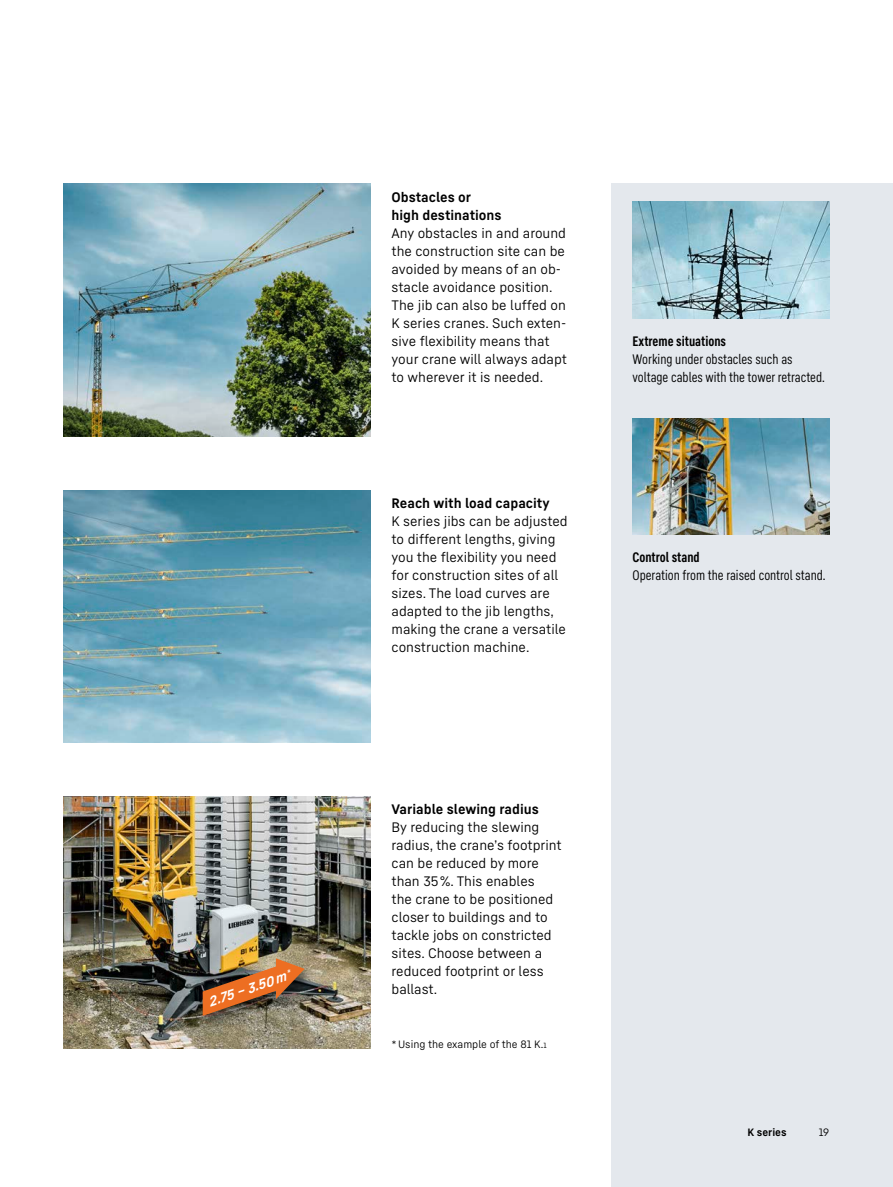
<style>
.page{position:relative;width:893px;height:1187px;background:#fff}
.page>*{position:absolute;margin:0;border:0;box-sizing:border-box;transform-origin:0 0}
.Copy{font:13.5px/18px "Liebherr Text";color:#000}
.Copy_Condensed{font:condensed 13.5px/18px "Liebherr Text";color:#000}
.Copytext_Headline_oA{font:700 13.5px/18px "Liebherr Text";color:#000}
.Copytext_Headline_Co{font:700 condensed 13.5px "Liebherr Text";color:#000}
.Copy_Headline{font:italic 700 13.5px "Liebherr Text";color:#fff}
.t1{font:10.5px "Liebherr Text";color:#000}
.t2{font:700 10.5px "Liebherr Text";color:#000}
.s1{font-size:7.35px}
</style>
<div class="page">
<div style="left:611px;top:184px;width:282px;height:1002px;background:#e4e8ed"></div>
<img style="left:64px;top:184px;width:306px;height:252px">
<img style="left:64px;top:490px;width:306px;height:252px">
<img style="left:64px;top:796px;width:306px;height:252px">
<img style="left:632px;top:418px;width:197px;height:116px">
<img style="left:632px;top:202px;width:197px;height:116px">
<div style="left:199px;top:955px;width:119px;height:74px;background:#000;opacity:.5"></div>
<img style="left:203px;top:948px;width:102px;height:75px">
<p class="Copy_Headline" style="left:205px;top:993px;width:89px;rotate:-19deg">2.75 – 3.50 m <sup>*</sup></p>
<p class="Copytext_Headline_oA" style="left:392px;top:187px;width:112px">Obstacles or high destinations</p>
<p class="Copy" style="left:392px;top:223px;width:177px">Any obstacles in and around the construction site can be avoided by means of an ob&shy;stacle avoidance position.<br>The jib can also be luffed on<br>K series cranes. Such exten&shy;sive flexibility means that your crane will always adapt to wherever it is needed.</p>
<p class="Copytext_Headline_oA" style="left:392px;top:493px;width:160px">Reach with load capacity</p>
<p class="Copy" style="left:392px;top:511px;width:178px">K series jibs can be adjusted to different lengths, giving you the flexibility you need for construction sites of all sizes. The load curves are adapted to the jib lengths, making the crane a versatile construction machine.</p>
<p class="Copytext_Headline_oA" style="left:392px;top:799px;width:149px">Variable slewing radius</p>
<p class="Copy" style="left:392px;top:817px;width:172px">By reducing the slewing radius, the crane’s footprint can be reduced by more than 35 %. This enables<br>the crane to be positioned closer to buildings and to tackle jobs on constricted sites. Choose between a reduced footprint or less ballast.</p>
<p class="t1" style="left:392px;top:1037px;width:157px">* Using the example of the 81 K.<span class="s1">1</span></p>
<p class="Copytext_Headline_Co" style="left:632px;top:332px;width:95px">Extreme situations</p>
<p class="Copy_Condensed" style="left:632px;top:350px;width:194px">Working under obstacles such as voltage cables with the tower retracted.</p>
<p class="Copytext_Headline_Co" style="left:632px;top:548px;width:69px">Control stand</p>
<p class="Copy_Condensed" style="left:632px;top:566px;width:195px">Operation from the raised control stand.</p>
<p class="t2" style="left:748px;top:1124px;width:41px">K series</p>
<p class="t1" style="left:819px;top:1124px;width:12px">19</p>
</div>
